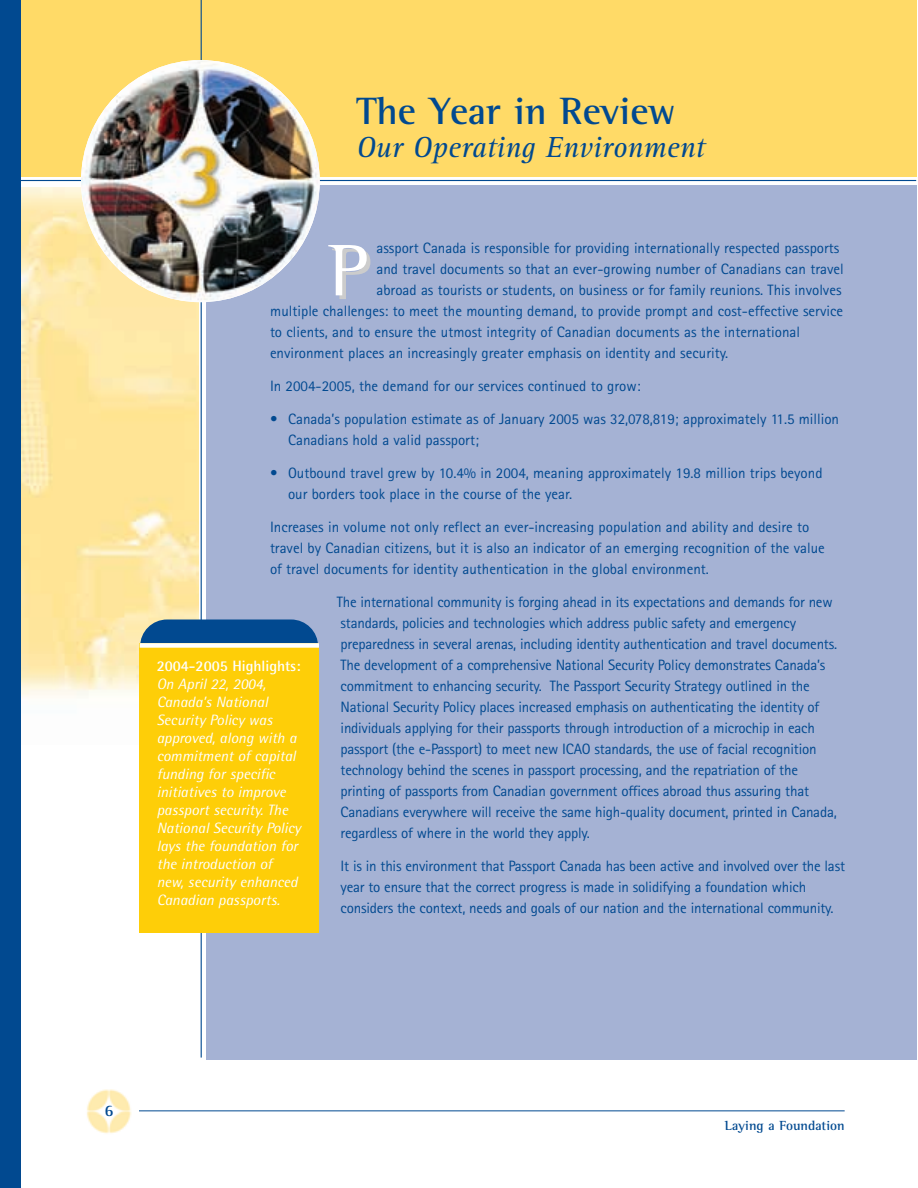
<style>
.page{position:relative;width:918px;height:1188px;background:#fff}
.page>*{position:absolute;margin:0;border:0;box-sizing:border-box;transform-origin:0 0}
.t1{font:74.7px "Rotis Semi Serif";color:#fff}
.t2{font:700 39px "Rotis Semi Serif";color:#014990}
.t3{font:italic 30px "Rotis Serif";color:#014990}
.t4{font:700 16.5px "Rotis Serif";color:#014990}
.t5{font:15px/21px "Rotis Sans Serif";letter-spacing:-.015em;color:#014990}
.t6{font:italic 15px/18px "Rotis Semi Sans";color:#fff}
.t7{font:700 15px "Rotis Semi Sans";color:#fff}
.t8{font:700 13.5px "Rotis Semi Serif";color:#014990}
</style>
<div class="page">
<div style="left:8px;top:0;width:909px;height:176px;background:#ffda67"></div>
<hr style="left:8px;top:180px;width:908px;height:1px;background:#014990">
<div style="left:206px;top:185px;width:711px;height:875px;background:#a5b2d4"></div>
<img style="left:20px;top:187px;width:179px;height:557px">
<hr style="left:201px;top:0;width:1px;height:1058px;background:#014990">
<hr style="left:134px;top:1110px;width:711px;height:1px;background:#014990">
<img style="left:87px;top:1089px;width:51px;height:45px">
<div style="left:0;top:0;width:20px;height:1188px;background:#014990"></div>
<img style="left:81px;top:60px;width:239px;height:242px">
<div style="left:140px;top:620px;width:178px;height:303px;background:#014990;border-radius:27px"></div>
<div style="left:140px;top:644px;width:179px;height:289px;background:#fece08"></div>
<div style="left:140px;top:643px;width:179px;height:5px;background:#fff"></div>
<h2 class="t2" style="left:356px;top:97px;width:321px">The Year in Review</h2>
<h3 class="t3" style="left:356px;top:137px;width:350px">Our Operating Environment</h3>
<h1 class="t1" style="left:328px;top:245px;width:42px">P</h1>
<p class="t5" style="left:376px;top:239px;width:464px">assport Canada is responsible for providing internationally respected passports</p>
<p class="t5" style="left:376px;top:260px;width:469px">and travel documents so that an ever-growing number of Canadians can travel</p>
<p class="t5" style="left:376px;top:281px;width:467px">abroad as tourists or students, on business or for family reunions. This involves</p>
<p class="t5" style="left:270px;top:302px;width:574px">multiple challenges: to meet the mounting demand, to provide prompt and cost-effective service</p>
<p class="t5" style="left:270px;top:323px;width:532px">to clients, and to ensure the utmost integrity of Canadian documents as the international</p>
<p class="t5" style="left:270px;top:344px;width:460px">environment places an increasingly greater emphasis on identity and security.</p>
<p class="t5" style="left:270px;top:377px;width:372px">In 2004-2005, the demand for our services continued to grow:</p>
<p class="t5" style="left:288px;top:410px;width:553px;text-indent:-18px">• Canada’s population estimate as of January 2005 was 32,078,819; approximately 11.5 million<br>Canadians hold a valid passport;</p>
<p class="t5" style="left:288px;top:464px;width:536px;text-indent:-18px">• Outbound travel grew by 10.4% in 2004, meaning approximately 19.8 million trips beyond our borders took place in the course of the year.</p>
<p class="t5" style="left:270px;top:518px;width:556px">Increases in volume not only reflect an ever-increasing population and ability and desire to travel by Canadian citizens, but it is also an indicator of an emerging recognition of the value of travel documents for identity authentication in the global environment.</p>
<p class="t5" style="left:337px;top:593px;width:502px">The international community is forging ahead in its expectations and demands for new standards, policies and technologies which address public safety and emergency preparedness in several arenas, including identity authentication and travel documents.<br>The development of a comprehensive National Security Policy demonstrates Canada’s commitment to enhancing security. The Passport Security Strategy outlined in the National Security Policy places increased emphasis on authenticating the identity of individuals applying for their passports through introduction of a microchip in each passport (the e-Passport) to meet new ICAO standards, the use of facial recognition technology behind the scenes in passport processing, and the repatriation of the printing of passports from Canadian government offices abroad thus assuring that Canadians everywhere will receive the same high-quality document, printed in Canada, regardless of where in the world they apply.</p>
<p class="t5" style="left:341px;top:857px;width:506px">It is in this environment that Passport Canada has been active and involved over the last year to ensure that the correct progress is made in solidifying a foundation which considers the context, needs and goals of our nation and the international community.</p>
<p class="t7" style="left:157px;top:660px;width:145px">2004-2005 Highlights:</p>
<p class="t6" style="left:157px;top:676px;width:146px">On April 22, 2004,<br>Canada’s National<br>Security Policy was approved, along with a commitment of capital funding for specific initiatives to improve passport security. The<br>National Security Policy lays the foundation for the introduction of new, security enhanced<br>Canadian passports.</p>
<p class="t4" style="left:105px;top:1105px;width:11px">6</p>
<p class="t8" style="left:725px;top:1121px;width:121px">Laying a Foundation</p>
</div>
